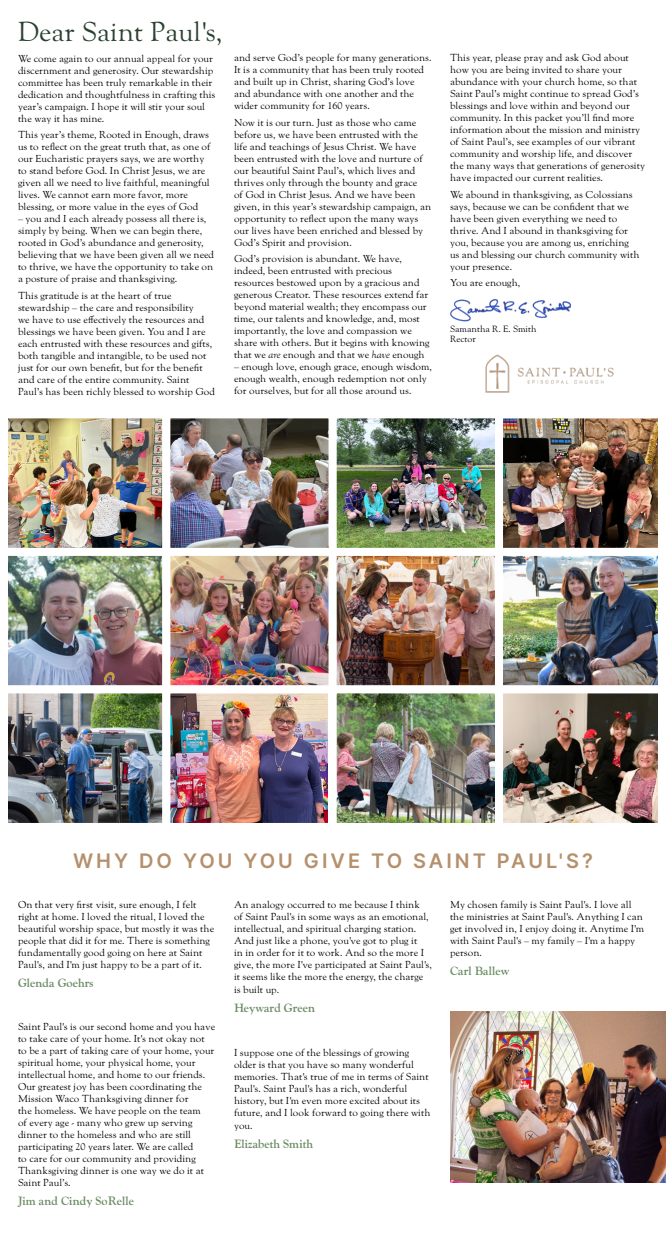
<style>
.page{position:relative;width:666px;height:1233px;background:#fff}
.page>*{position:absolute;margin:0;border:0;box-sizing:border-box;transform-origin:0 0}
.t1{font:27px "LTC Goudy Oldstyle Pro";color:#2a4130}
.t2{font:600 20px "Inter";letter-spacing:.15em;color:#b5906d}
.t3{font:700 12px "LTC Goudy Oldstyle Pro";color:#6b8c63}
.t4{font:10px/12px "LTC Goudy Oldstyle Pro";color:#000}
.t5{font:10px/12px "LTC Goudy Oldstyle Pro";color:#000101}
.t6{font:9px/10px "LTC Goudy Oldstyle Pro";color:#000}
.s1{font-style:italic}
.s2{color:#000}
</style>
<div class="page">
<img style="left:450px;top:299px;width:121px;height:23px">
<img style="left:485px;top:354px;width:129px;height:39px">
<img style="left:9px;top:419px;width:648px;height:128px">
<div style="left:0;top:410px;width:170px;height:146px;border:8px solid #fff"></div>
<div style="left:162px;top:410px;width:175px;height:146px;border:8px solid #fff"></div>
<div style="left:329px;top:410px;width:174px;height:146px;border:8px solid #fff"></div>
<div style="left:495px;top:410px;width:171px;height:146px;border:8px solid #fff"></div>
<img style="left:9px;top:557px;width:319px;height:127px">
<div style="left:0;top:548px;width:170px;height:145px;border:8px solid #fff"></div>
<div style="left:162px;top:548px;width:175px;height:145px;border:8px solid #fff"></div>
<img style="left:338px;top:557px;width:156px;height:265px">
<div style="left:329px;top:548px;width:174px;height:145px;border:8px solid #fff"></div>
<img style="left:504px;top:557px;width:153px;height:127px">
<div style="left:495px;top:548px;width:171px;height:145px;border:8px solid #fff"></div>
<img style="left:9px;top:694px;width:152px;height:128px">
<div style="left:0;top:685px;width:170px;height:146px;border:8px solid #fff"></div>
<img style="left:171px;top:694px;width:157px;height:128px">
<div style="left:162px;top:685px;width:175px;height:146px;border:8px solid #fff"></div>
<div style="left:329px;top:685px;width:174px;height:146px;border:8px solid #fff"></div>
<img style="left:504px;top:694px;width:153px;height:128px">
<div style="left:495px;top:685px;width:171px;height:146px;border:8px solid #fff"></div>
<img style="left:450px;top:1011px;width:216px;height:171px">
<h1 class="t1" style="left:18px;top:16px;width:206px">Dear Saint Paul's,</h1>
<p class="t4" style="left:18px;top:52px;width:199px">We come again to our annual appeal for your discernment and generosity. Our stewardship committee has been truly remarkable in their dedication and thoughtfulness in crafting this year’s campaign. I hope it will stir your soul the way it has mine.</p>
<p class="t4" style="left:18px;top:129px;width:194px">This year’s theme, Rooted in Enough, draws us to reflect on the great truth that, as one of our Eucharistic prayers says, we are worthy to stand before God. In Christ Jesus, we are given all we need to live faithful, meaningful lives. We cannot earn more favor, more blessing, or more value in the eyes of God</p>
<p class="t4" style="left:18px;top:213px;width:198px">– you and I each already possess all there is, simply by being. When we can begin there, rooted in God’s abundance and generosity, believing that we have been given all we need to thrive, we have the opportunity to take on a posture of praise and thanksgiving.</p>
<p class="t4" style="left:18px;top:289px;width:199px">This gratitude is at the heart of true stewardship – the care and responsibility<br>we have to use effectively the resources and blessings we have been given. You and I are each entrusted with these resources and gifts, both tangible and intangible, to be used not just for our own benefit, but for the benefit and care of the entire community. Saint Paul’s has been richly blessed to worship God</p>
<p class="t4" style="left:234px;top:52px;width:199px">and serve God’s people for many generations.<br>It is a community that has been truly rooted and built up in Christ, sharing God’s love and abundance with one another and the wider community for 160 years.</p>
<p class="t4" style="left:234px;top:117px;width:199px">Now it is our turn. Just as those who came before us, we have been entrusted with the life and teachings of Jesus Christ. We have been entrusted with the love and nurture of our beautiful Saint Paul’s, which lives and thrives only through the bounty and grace<br>of God in Christ Jesus. And we have been given, in this year’s stewardship campaign, an opportunity to reflect upon the many ways our lives have been enriched and blessed by God’s Spirit and provision.</p>
<p class="t4" style="left:234px;top:253px;width:197px">God’s provision is abundant. We have, indeed, been entrusted with precious resources bestowed upon by a gracious and generous Creator. These resources extend far beyond material wealth; they encompass our time, our talents and knowledge, and, most importantly, the love and compassion we share with others. But it begins with knowing that we <span class="s1">are</span> enough and that we <span class="s1">have</span> enough</p>
<p class="t4" style="left:234px;top:361px;width:199px">– enough love, enough grace, enough wisdom, enough wealth, enough redemption not only for ourselves, but for all those around us.</p>
<p class="t4" style="left:450px;top:52px;width:197px">This year, please pray and ask God about how you are being invited to share your abundance with your church home, so that Saint Paul’s might continue to spread God’s blessings and love within and beyond our community. In this packet you’ll find more information about the mission and ministry of Saint Paul’s, see examples of our vibrant community and worship life, and discover the many ways that generations of generosity have impacted our current realities.</p>
<p class="t4" style="left:450px;top:189px;width:191px">We abound in thanksgiving, as Colossians says, because we can be confident that we have been given everything we need to thrive. And I abound in thanksgiving for you, because you are among us, enriching us and blessing our church community with your presence.</p>
<p class="t4" style="left:450px;top:277px;width:72px">You are enough,</p>
<p class="t6" style="left:450px;top:324px;width:88px">Samantha R. E. Smith<br>Rector</p>
<h2 class="t2" style="left:73px;top:846px;width:521px">WHY DO YOU YOU GIVE TO SAINT PAUL'S?</h2>
<p class="t5" style="left:18px;top:899px;width:198px">On that very first visit, sure enough, I felt right at home. I loved the ritual, I loved the beautiful worship space, but mostly it was the people that did it for me. There is something fundamentally good going on here at Saint Paul's, and I'm just happy to be a part of it.</p>
<p class="t3" style="left:18px;top:976px;width:77px">Glenda Goehrs</p>
<p class="t5" style="left:18px;top:1021px;width:199px">Saint Paul's is our second home and you have to take care of your home. It's not okay not to be a part of taking care of your home, your spiritual home, your physical home, your intellectual home, and home to our friends.<br>Our greatest joy has been coordinating the Mission Waco Thanksgiving dinner for<br>the homeless. We have people on the team<br>of every age - many who grew up serving dinner to the homeless and who are still participating 20 years later. We are called<br>to care for our community and providing Thanksgiving dinner is one way we do it at Saint Paul’s.</p>
<p class="t3" style="left:18px;top:1194px;width:118px">Jim and Cindy SoRelle</p>
<p class="t5" style="left:234px;top:899px;width:200px">An analogy occurred to me because I think<br>of Saint Paul's in some ways as an emotional, intellectual, and spiritual charging station.<br>And just like a phone, you've got to plug it<br>in in order for it to work. And so the more I give, the more I've participated at Saint Paul's, it seems like the more the energy, the charge</p>
<p class="t5" style="left:234px;top:984px;width:47px">is built up.</p>
<p class="t3" style="left:234px;top:1001px;width:83px">Heyward Green</p>
<p class="t5" style="left:234px;top:1047px;width:198px">I suppose one of the blessings of growing older is that you have so many wonderful memories. That's true of me in terms of Saint Paul's. Saint Paul's has a rich, wonderful history, but I'm even more excited about its future, and I look forward to going there with</p>
<p class="t5" style="left:234px;top:1120px;width:20px">you.</p>
<p class="t3" style="left:234px;top:1137px;width:81px">Elizabeth Smith</p>
<p class="t5" style="left:450px;top:899px;width:196px">My chosen family is Saint Paul's. I love all the ministries at Saint Paul's. Anything I can get involved in, I enjoy doing it. Anytime I'm with Saint Paul's <span class="s2">–</span> my family <span class="s2">–</span> I'm a happy person.</p>
<p class="t3" style="left:450px;top:964px;width:61px">Carl Ballew</p>
</div>
